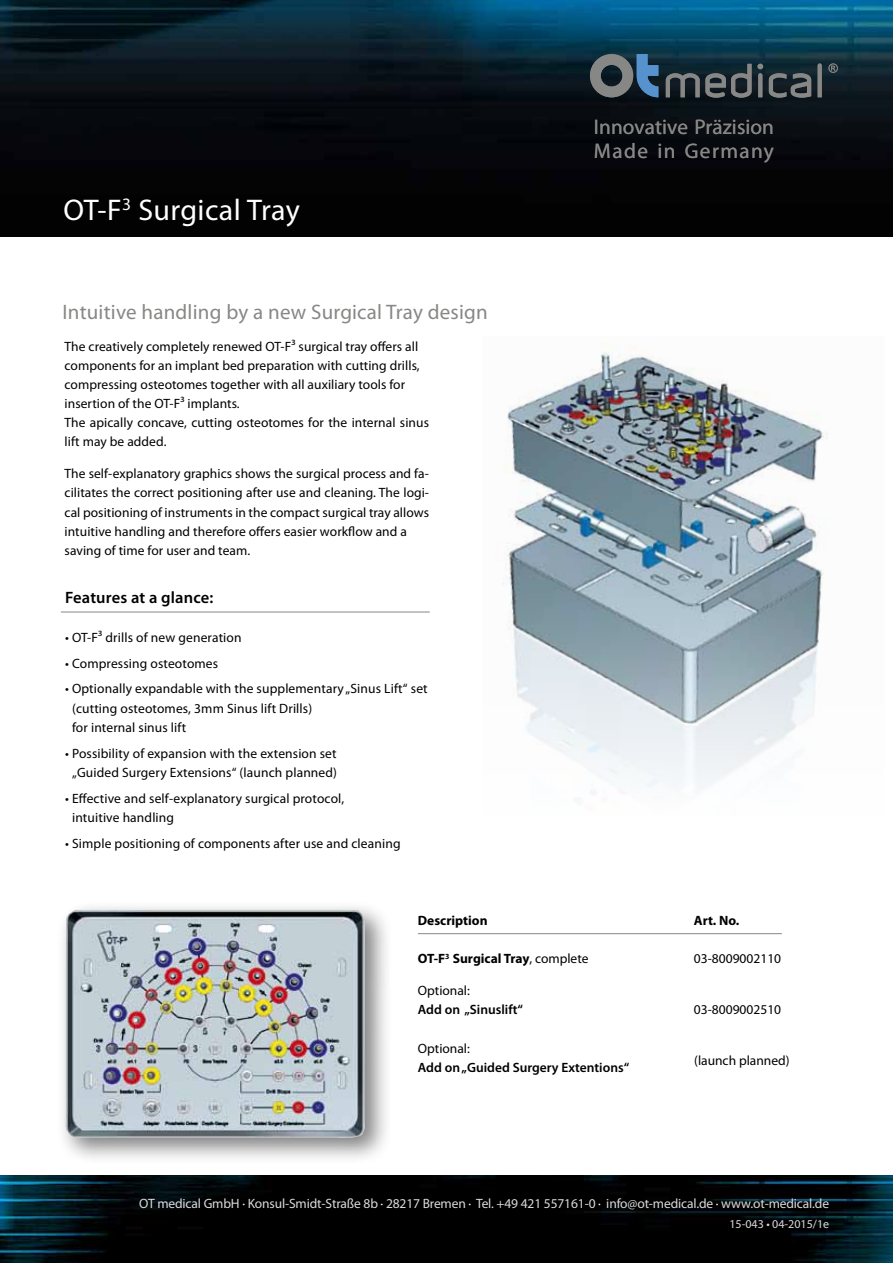
<style>
.page{position:relative;width:893px;height:1263px;background:#fff}
.page>*{position:absolute;margin:0;border:0;box-sizing:border-box;transform-origin:0 0}
.t1{font:30px "Myriad Pro";letter-spacing:.01em;color:#fff}
.t2{font:21.15px/23.1px "Myriad Pro";letter-spacing:.005em;color:#878786}
.t3{font:21px "Myriad Pro";letter-spacing:.01em;color:#878786}
.t4{font:600 16.5px "Myriad Pro";letter-spacing:.01em;color:#000}
.t5{font:13.5px/19.2px "Myriad Pro";letter-spacing:.005em;color:#000}
.t6{font:13.5px "Myriad Pro";letter-spacing:-.01em;color:#dadada}
.t7{font:600 13.5px "Myriad Pro";color:#000}
.t8{font:700 13.5px "Myriad Pro";color:#000}
.t9{font:12px "Myriad Pro";color:#dadada}
.s1{font-weight:400}
.s2{color:#fff}
</style>
<div class="page">
<img style="left:0;top:0;width:893px;height:236px">
<svg style="left:666px;top:64px;width:97px;height:34px;background:#394348"></svg>
<svg style="left:769px;top:73px;width:42px;height:25px"></svg>
<svg style="left:818px;top:63px;width:4px;height:34px"></svg>
<svg style="left:590px;top:54px;width:68px;height:43px;background:#4b5f6f"></svg>
<svg style="left:828px;top:63px;width:10px;height:10px"></svg>
<img style="left:0;top:1175px;width:893px;height:88px">
<img style="left:503px;top:352px;width:325px;height:442px">
<hr style="left:61px;top:612px;width:369px;height:1px;background:#878786">
<div style="left:55px;top:899px;width:336px;height:265px;background:#000;opacity:.5"></div>
<img style="left:65px;top:909px;width:300px;height:231px">
<hr style="left:418px;top:933px;width:364px;height:1px;background:#878786">
<h1 class="t1" style="left:63px;top:192px;width:238px">OT-F<sup>3</sup> Surgical Tray</h1>
<h3 class="t3" style="left:62px;top:299px;width:427px">Intuitive handling by a new Surgical Tray design</h3>
<p class="t5" style="left:65px;top:336px;width:366px">The creatively completely renewed OT-F³ surgical tray offers all components for an implant bed preparation with cutting drills, compressing osteotomes together with all auxiliary tools for insertion of the OT-F³ implants.<br>The apically concave, cutting osteotomes for the internal sinus lift may be added.</p>
<p class="t5" style="left:65px;top:464px;width:366px">The self-explanatory graphics shows the surgical process and fa&shy;cilitates the correct positioning after use and cleaning. The logi&shy;cal positioning of instruments in the compact surgical tray allows intuitive handling and therefore offers easier workflow and a saving of time for user and team.</p>
<p class="t4" style="left:65px;top:587px;width:150px">Features at a glance:</p>
<p class="t5" style="left:65px;top:628px;width:178px">• OT-F³ drills of new generation</p>
<p class="t5" style="left:65px;top:653px;width:155px">• Compressing osteotomes</p>
<p class="t5" style="left:72px;top:679px;width:357px;text-indent:-7px">• Optionally expandable with the supplementary „Sinus Lift“ set (cutting osteotomes, 3mm Sinus lift Drills)<br>for internal sinus lift</p>
<p class="t5" style="left:65px;top:743px;width:273px;text-align:center">• Possibility of expansion with the extension set „Guided Surgery Extensions“ (launch planned)</p>
<p class="t5" style="left:72px;top:788px;width:274px;text-indent:-7px">• Effective and self-explanatory surgical protocol, intuitive handling</p>
<p class="t5" style="left:65px;top:833px;width:337px">• Simple positioning of components after use and cleaning</p>
<h2 class="t2" style="left:594px;top:115px;width:182px">Innovative Präzision<br>Made in Germany</h2>
<p class="t8" style="left:418px;top:911px;width:71px">Description</p>
<p class="t8" style="left:694px;top:911px;width:47px">Art. No.</p>
<p class="t8" style="left:418px;top:950px;width:172px">OT-F<sup>3</sup> Surgical Tray<span class="s1">, complete</span></p>
<p class="t5" style="left:694px;top:949px;width:89px">03-8009002110</p>
<p class="t5" style="left:418px;top:981px;width:54px">Optional:</p>
<p class="t7" style="left:418px;top:1001px;width:107px">Add on „Sinuslift“</p>
<p class="t5" style="left:694px;top:1000px;width:89px">03-8009002510</p>
<p class="t5" style="left:418px;top:1038px;width:54px">Optional:</p>
<p class="t7" style="left:418px;top:1058px;width:213px">Add on „Guided Surgery Extentions“</p>
<p class="t5" style="left:694px;top:1051px;width:97px">(launch planned)</p>
<p class="t6" style="left:139px;top:1195px;width:691px">OT medical GmbH <span class="s2">·</span> Konsul-Smidt-Straße 8b <span class="s2">·</span> 28217 Bremen <span class="s2">·</span> Tel. +49 421 557161-0 <span class="s2">·</span> info@ot-medical.de <span class="s2">·</span> www.ot-medical.de</p>
<p class="t9" style="left:729px;top:1216px;width:101px">15-043 • 04-2015/1e</p>
</div>
